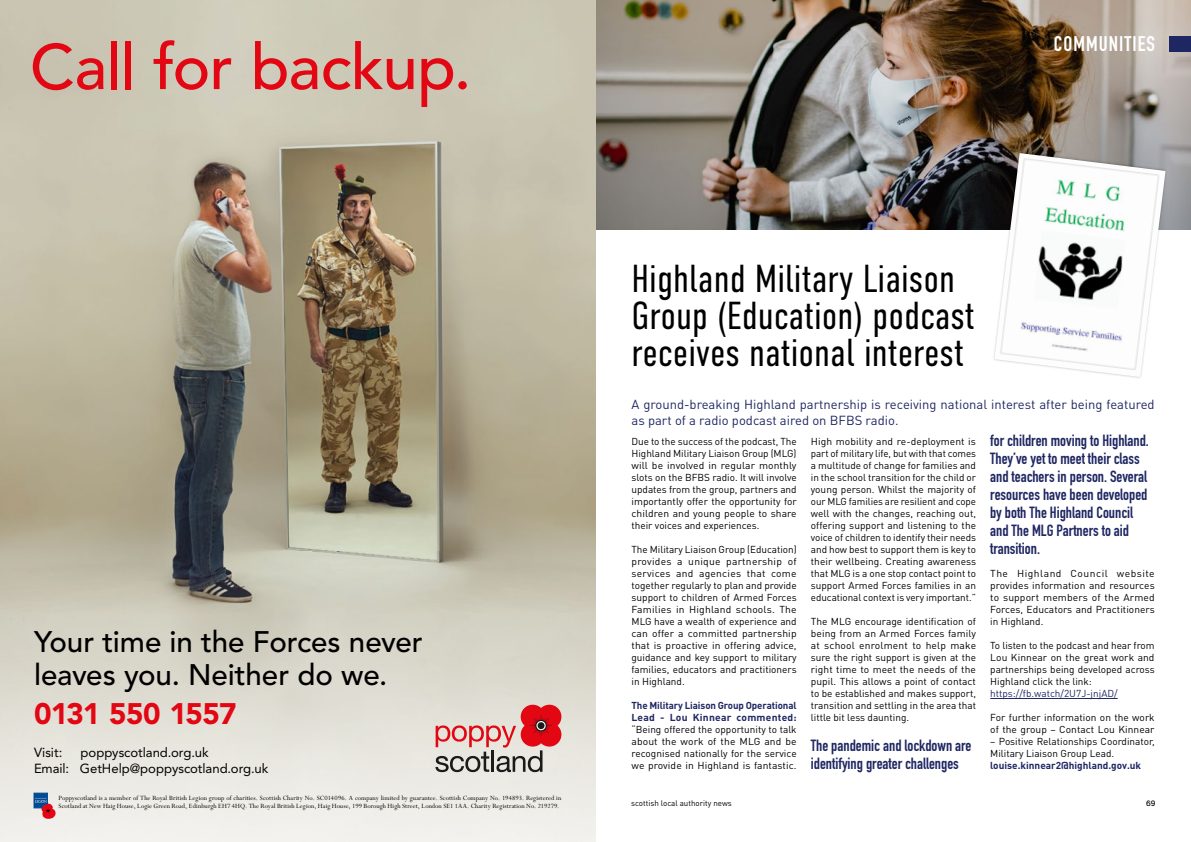
<style>
.page{position:relative;width:1191px;height:842px;background:#fff}
.page>*{position:absolute;margin:0;border:0;box-sizing:border-box;transform-origin:0 0}
.t1{font:500 63.6px "Avenir";letter-spacing:-.015em;color:#e30613}
.t2{font:300 39px/37px "DIN Condensed";color:#000}
.t3{font:500 29.5px/32.8px "Avenir";letter-spacing:-.005em;color:#000}
.t4{font:900 29.5px "Avenir";letter-spacing:-.03em;color:#e30613}
.t5{font:20.9px "DIN Engschrift Std";letter-spacing:.05em;color:#fff}
.t6{font:16px/18px "DIN Engschrift Std";color:#1f2762}
.t7{font:13.1px/15.8px "Avenir";color:#000}
.t8{font:13px/15.6px "DIN Pro";color:#1f2762}
.t9{font:10px/12px "DIN Pro";color:#000;text-align:justify}
.t10{font:700 10px/12px "DIN Pro";color:#1f2762}
.t11{font:10px "DIN Pro";color:#1f2762}
.t12{font:8px "DIN Pro";color:#000}
.t13{font:600 7.7px "Raleway";color:#000}
.t14{font:7.2px/8.2px "Perpetua";letter-spacing:.005em;color:#000}
</style>
<div class="page">
<img style="left:595px;top:0;width:596px;height:229px">
<hr style="left:990px;top:698px;width:127px;height:1px;background:#1f2762">
<div style="left:992px;top:151px;width:175px;height:228px;background:#000;opacity:.22"></div>
<img style="left:994px;top:153px;width:171px;height:224px">
<div style="left:1169px;top:36px;width:22px;height:15px;background:#1f2762"></div>
<img style="left:0;top:0;width:595px;height:842px">
<svg style="left:34px;top:793px;width:23px;height:27px"></svg>
<svg style="left:435px;top:705px;width:126px;height:67px;background:#d19e9b"></svg>
<svg style="left:533px;top:718px;width:15px;height:15px"></svg>
<div style="left:538px;top:718px;width:6px;height:15px;background:#cb0813"></div>
<svg style="left:536px;top:719px;width:10px;height:14px"></svg>
<svg style="left:534px;top:721px;width:14px;height:9px"></svg>
<hr style="left:533px;top:724px;width:16px;height:3px;background:#1b1b1a">
<svg style="left:539px;top:717px;width:4px;height:17px"></svg>
<svg style="left:536px;top:721px;width:10px;height:9px"></svg>
<div style="left:537px;top:722px;width:7px;height:7px;background:#1b1b1a;border-radius:50%"></div>
<h1 class="t1" style="left:30px;top:30px;width:443px">Call for backup.</h1>
<h3 class="t3" style="left:34px;top:626px;width:390px">Your time in the Forces never leaves you. Neither do we.</h3>
<h3 class="t4" style="left:34px;top:696px;width:204px">0131 550 1557</h3>
<h3 class="t7" style="left:34px;top:744px;width:236px;text-indent:47px">poppyscotland.org.uk<br>Email: GetHelp@poppyscotland.org.uk</h3>
<h3 class="t7" style="left:34px;top:744px;width:30px">Visit:</h3>
<h3 class="t5" style="left:1054px;top:31px;width:102px">COMMUNITIES</h3>
<h2 class="t2" style="left:631px;top:260px;width:345px">Highland Military Liaison<br>Group (Education) podcast receives national interest</h2>
<h3 class="t8" style="left:631px;top:396px;width:525px">A ground-breaking Highland partnership is receiving national interest after being featured as part of a radio podcast aired on BFBS radio.</h3>
<p class="t9" style="left:631px;top:435px;width:167px">Due to the success of the podcast, The Highland Military Liaison Group (MLG) will be involved in regular monthly slots on the BFBS radio. It will involve updates from the group, partners and importantly offer the opportunity for children and young people to share their voices and experiences.</p>
<p class="t9" style="left:631px;top:543px;width:167px">The Military Liaison Group (Education) provides a unique partnership of services and agencies that come together regularly to plan and provide support to children of Armed Forces Families in Highland schools. The MLG have a wealth of experience and can offer a committed partnership that is proactive in offering advice, guidance and key support to military families, educators and practitioners in Highland.</p>
<p class="t10" style="left:631px;top:699px;width:167px">The Military Liaison Group Operational<br>Lead - Lou Kinnear commented:</p>
<p class="t9" style="left:631px;top:723px;width:167px">“Being offered the opportunity to talk about the work of the MLG and be recognised nationally for the service we provide in Highland is fantastic.</p>
<h3 class="t6" style="left:990px;top:431px;width:160px">for children moving to Highland.<br>They’ve yet to meet their class and teachers in person. Several resources have been developed by both The Highland Council and The MLG Partners to aid transition.</h3>
<p class="t9" style="left:990px;top:567px;width:166px">The Highland Council website provides information and resources to support members of the Armed Forces, Educators and Practitioners in Highland.</p>
<p class="t9" style="left:990px;top:639px;width:166px">To listen to the podcast and hear from Lou Kinnear on the great work and partnerships being developed across Highland click the link:</p>
<p class="t11" style="left:990px;top:687px;width:129px">https://fb.watch/2U7J-jnjAD/</p>
<p class="t9" style="left:990px;top:711px;width:166px">For further information on the work of the group – Contact Lou Kinnear</p>
<p class="t9" style="left:990px;top:735px;width:166px">– Positive Relationships Coordinator,<br>Military Liaison Group Lead.</p>
<p class="t10" style="left:990px;top:759px;width:152px">louise.kinnear2@highland.gov.uk</p>
<p class="t9" style="left:811px;top:435px;width:167px">High mobility and re-deployment is part of military life, but with that comes a multitude of change for families and in the school transition for the child or young person. Whilst the majority of our MLG families are resilient and cope well with the changes, reaching out, offering support and listening to the voice of children to identify their needs and how best to support them is key to their wellbeing. Creating awareness that MLG is a one stop contact point to support Armed Forces families in an educational context is very important.”</p>
<p class="t9" style="left:811px;top:615px;width:167px">The MLG encourage identification of being from an Armed Forces family at school enrolment to help make sure the right support is given at the right time to meet the needs of the pupil. This allows a point of contact to be established and makes support, transition and settling in the area that little bit less daunting.</p>
<h3 class="t6" style="left:811px;top:737px;width:162px">The pandemic and lockdown are identifying greater challenges</h3>
<p class="t14" style="left:59px;top:794px;width:504px">Poppyscotland is a member of The Royal British Legion group of charities. Scottish Charity No. SC014096. A company limited by guarantee. Scottish Company No. 194893. Registered in<br>Scotland at New Haig House, Logie Green Road, Edinburgh EH7 4HQ. The Royal British Legion, Haig House, 199 Borough High Street, London SE1 1AA. Charity Registration No. 219279.</p>
<p class="t12" style="left:459px;top:797px;width:102px">scottish local authority news</p>
<p class="t12" style="left:631px;top:797px;width:102px">scottish local authority news</p>
<p class="t13" style="left:1146px;top:799px;width:11px">69</p>
</div>
